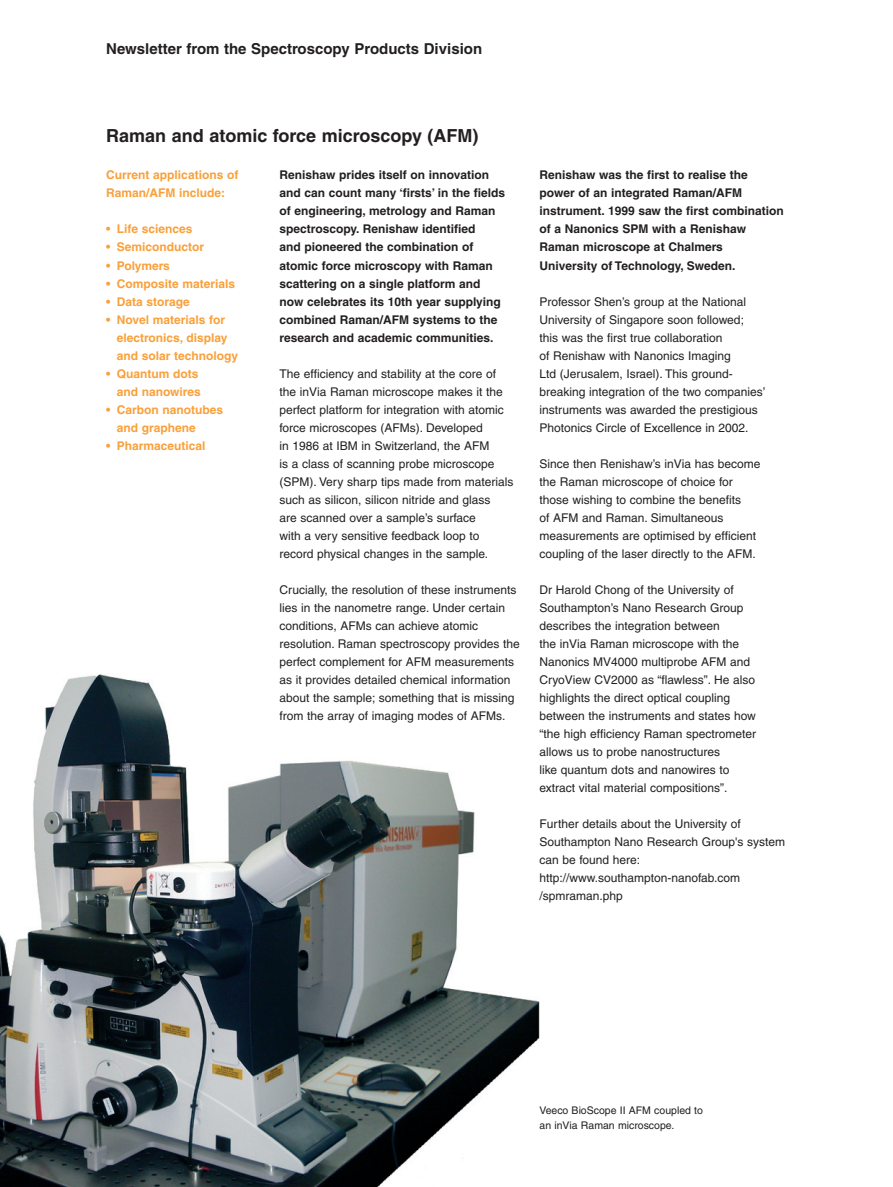
<style>
.page{position:relative;width:893px;height:1187px;background:#fff}
.page>*{position:absolute;margin:0;border:0;box-sizing:border-box;transform-origin:0 0}
.t1{font:700 18px "Helvetica";color:#231f20}
.t2{font:700 15px "Helvetica";color:#231f20}
.t3{font:12px/18px "Helvetica";color:#231f20}
.t4{font:700 12px/18px "Helvetica";color:#231f20}
.t5{font:700 12px/18px "Helvetica";color:#f9a03a}
.t6{font:10.5px/15px "Helvetica";color:#231f20}
</style>
<div class="page">
<img style="left:0;top:674px;width:540px;height:512px">
<p class="t2" style="left:106px;top:40px;width:377px">Newsletter from the Spectroscopy Products Division</p>
<h1 class="t1" style="left:106px;top:124px;width:374px">Raman and atomic force microscopy (AFM)</h1>
<p class="t5" style="left:106px;top:166px;width:134px">Current applications of<br>Raman/AFM include:</p>
<p class="t5" style="left:106px;top:220px;width:88px">• Life sciences</p>
<p class="t5" style="left:106px;top:238px;width:99px">• Semiconductor</p>
<p class="t5" style="left:106px;top:256px;width:65px">• Polymers</p>
<p class="t5" style="left:106px;top:274px;width:130px">• Composite materials</p>
<p class="t5" style="left:106px;top:292px;width:85px">• Data storage</p>
<p class="t5" style="left:117px;top:310px;width:123px;text-indent:-10px">• Novel materials for electronics, display and solar technology</p>
<p class="t5" style="left:106px;top:364px;width:96px;text-align:right">• Quantum dots and nanowires</p>
<p class="t5" style="left:117px;top:400px;width:108px;text-indent:-10px">• Carbon nanotubes and graphene</p>
<p class="t5" style="left:106px;top:436px;width:101px">• Pharmaceutical</p>
<p class="t4" style="left:280px;top:166px;width:227px">Renishaw prides itself on innovation and can count many ‘firsts’ in the fields of engineering, metrology and Raman spectroscopy. Renishaw identified<br>and pioneered the combination of atomic force microscopy with Raman scattering on a single platform and now celebrates its 10th year supplying combined Raman/AFM systems to the research and academic communities.</p>
<p class="t3" style="left:280px;top:364px;width:236px">The efficiency and stability at the core of the inVia Raman microscope makes it the perfect platform for integration with atomic force microscopes (AFMs). Developed<br>in 1986 at IBM in Switzerland, the AFM<br>is a class of scanning probe microscope (SPM). Very sharp tips made from materials such as silicon, silicon nitride and glass<br>are scanned over a sample’s surface<br>with a very sensitive feedback loop to record physical changes in the sample.</p>
<p class="t3" style="left:280px;top:580px;width:242px">Crucially, the resolution of these instruments lies in the nanometre range. Under certain conditions, AFMs can achieve atomic resolution. Raman spectroscopy provides the perfect complement for AFM measurements as it provides detailed chemical information about the sample; something that is missing from the array of imaging modes of AFMs.</p>
<p class="t4" style="left:539px;top:166px;width:246px">Renishaw was the first to realise the power of an integrated Raman/AFM instrument. 1999 saw the first combination of a Nanonics SPM with a Renishaw Raman microscope at Chalmers<br>University of Technology, Sweden.</p>
<p class="t3" style="left:539px;top:292px;width:228px">Professor Shen’s group at the National University of Singapore soon followed; this was the first true collaboration<br>of Renishaw with Nanonics Imaging<br>Ltd (Jerusalem, Israel). This ground&shy;breaking integration of the two companies’ instruments was awarded the prestigious Photonics Circle of Excellence in 2002.</p>
<p class="t3" style="left:539px;top:454px;width:222px">Since then Renishaw’s inVia has become the Raman microscope of choice for those wishing to combine the benefits<br>of AFM and Raman. Simultaneous measurements are optimised by efficient coupling of the laser directly to the AFM.</p>
<p class="t3" style="left:539px;top:580px;width:218px">Dr Harold Chong of the University of Southampton’s Nano Research Group describes the integration between<br>the inVia Raman microscope with the Nanonics MV4000 multiprobe AFM and CryoView CV2000 as “flawless”. He also highlights the direct optical coupling between the instruments and states how “the high efficiency Raman spectrometer allows us to probe nanostructures<br>like quantum dots and nanowires to extract vital material compositions”.</p>
<p class="t3" style="left:539px;top:814px;width:247px">Further details about the University of<br>Southampton Nano Research Group's system can be found here: http://www.southampton-nanofab.com /spmraman.php</p>
<p class="t6" style="left:539px;top:1102px;width:165px">Veeco BioScope II AFM coupled to an inVia Raman microscope.</p>
</div>
